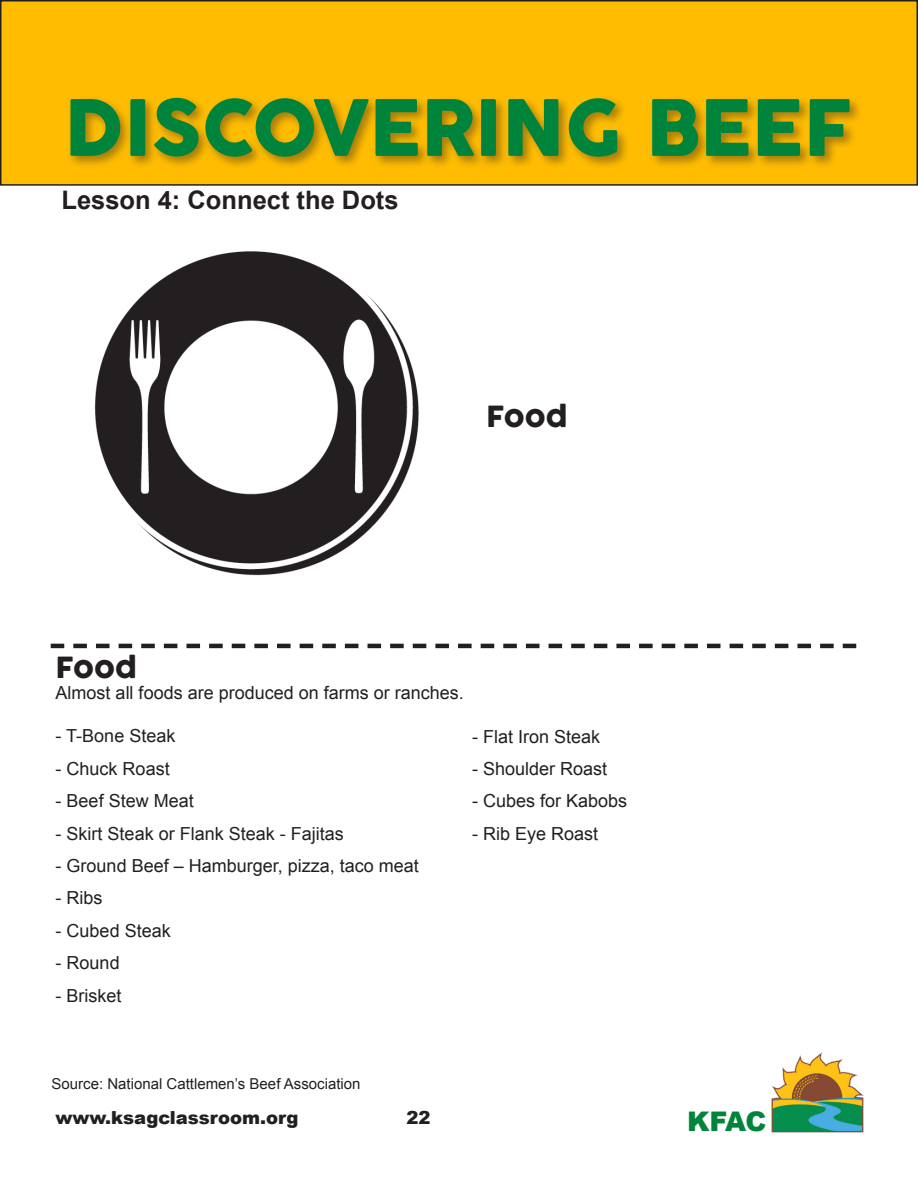
<style>
.page{position:relative;width:918px;height:1188px;background:#fff}
.page>*{position:absolute;margin:0;border:0;box-sizing:border-box;transform-origin:0 0}
.t1{font:76.5px "Cocogoose";color:#00843b}
.t2{font:28.5px "Cocogoose";color:#231f20}
.t3{font:900 27px "Arial";color:#00843b}
.Body_Text{font:700 25.5px "Arial";color:#231f20}
.t4{font:18px "Arial";color:#231f20}
.t5{font:900 18px "Arial";color:#231f20}
.t6{font:15px "Arial";color:#231f20}
</style>
<div class="page">
<img style="left:771px;top:1052px;width:93px;height:81px">
<div style="left:1px;top:1px;width:916px;height:184px;background:#ffbc01"></div>
<div style="left:0;top:0;width:918px;height:186px;border:2px solid #231f20"></div>
<div style="left:67px;top:94px;width:796px;height:76px;background:#231f20;opacity:.4"></div>
<svg style="left:51px;top:644px;width:805px;height:4px"></svg>
<img style="left:94px;top:251px;width:325px;height:325px">
<h1 class="t1" style="left:65px;top:75px;width:789px">DISCOVERING BEEF</h1>
<p class="Body_Text" style="left:61px;top:183px;width:339px">Lesson 4: Connect the Dots</p>
<p class="t2" style="left:486px;top:397px;width:83px">Food</p>
<p class="t2" style="left:56px;top:647px;width:83px">Food</p>
<p class="t4" style="left:56px;top:681px;width:410px">Almost all foods are produced on farms or ranches.</p>
<p class="t4" style="left:56px;top:724px;width:121px">- T-Bone Steak</p>
<p class="t4" style="left:56px;top:757px;width:116px">- Chuck Roast</p>
<p class="t4" style="left:56px;top:789px;width:140px">- Beef Stew Meat</p>
<p class="t4" style="left:56px;top:821px;width:290px">- Skirt Steak or Flank Steak - Fajitas</p>
<p class="t4" style="left:56px;top:854px;width:365px">- Ground Beef – Hamburger, pizza, taco meat</p>
<p class="t4" style="left:56px;top:886px;width:48px">- Ribs</p>
<p class="t4" style="left:56px;top:919px;width:117px">- Cubed Steak</p>
<p class="t4" style="left:56px;top:951px;width:66px">- Round</p>
<p class="t4" style="left:56px;top:983px;width:68px">- Brisket</p>
<p class="t4" style="left:472px;top:725px;width:130px">- Flat Iron Steak</p>
<p class="t4" style="left:472px;top:757px;width:137px">- Shoulder Roast</p>
<p class="t4" style="left:472px;top:789px;width:157px">- Cubes for Kabobs</p>
<p class="t4" style="left:472px;top:822px;width:128px">- Rib Eye Roast</p>
<p class="t6" style="left:51px;top:1073px;width:311px">Source: National Cattlemen’s Beef Association</p>
<p class="t5" style="left:56px;top:1104px;width:245px">www.ksagclassroom.org</p>
<p class="t5" style="left:407px;top:1104px;width:26px">22</p>
<h3 class="t3" style="left:687px;top:1101px;width:81px">KFAC</h3>
</div>
